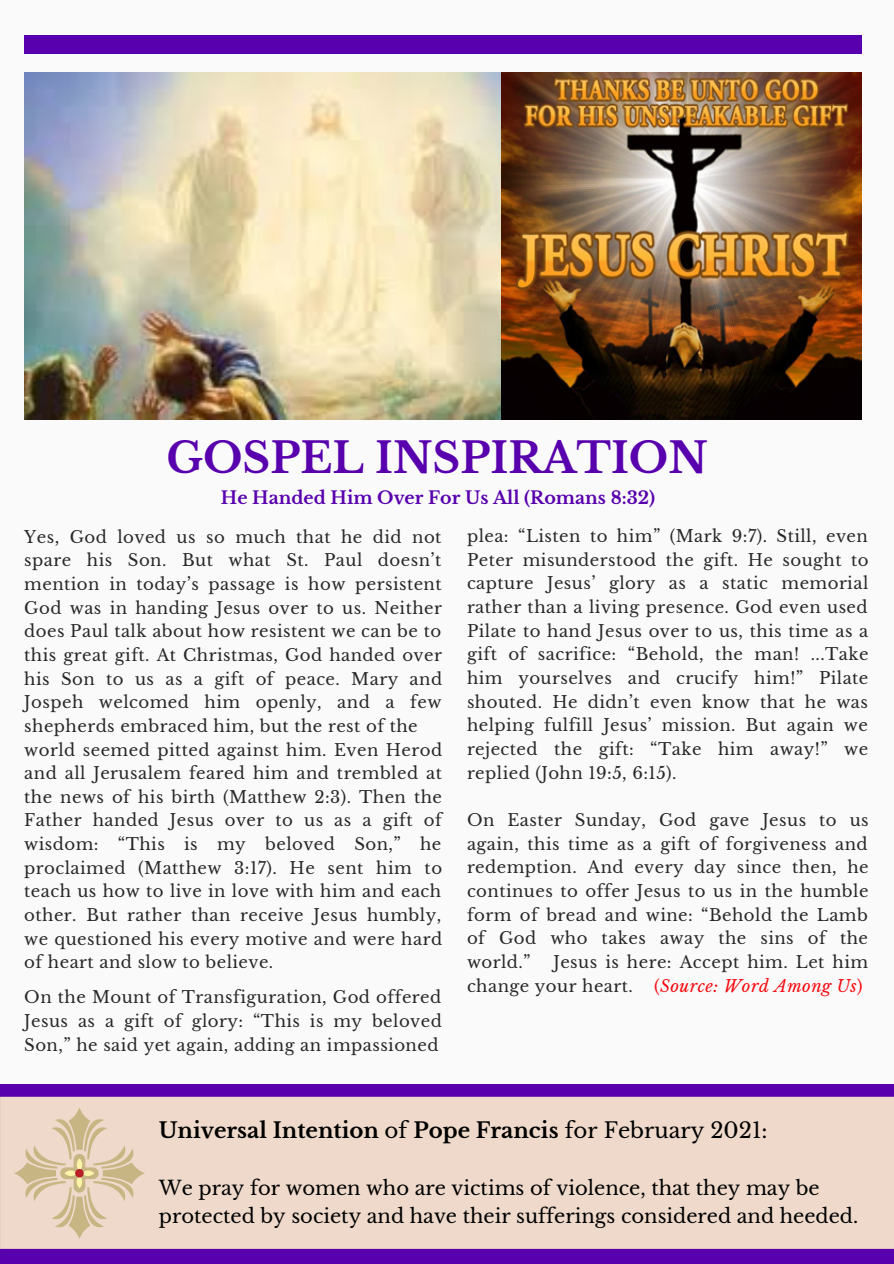
<style>
.page{position:relative;width:894px;height:1264px;background:#fff}
.page>*{position:absolute;margin:0;border:0;box-sizing:border-box;transform-origin:0 0}
.t1{font:700 41.85px "Libre Baskerville";color:#5800ad}
.t2{font:700 21.3px "Libre Baskerville";color:#000}
.t3{font:19.5px/27.2px "Libre Baskerville";color:#000}
.t4{font:700 17.4px "Libre Baskerville";color:#5800ad}
.t5{font:16.5px/23.7px "Libre Baskerville";letter-spacing:.025em;color:#282828;text-align:justify}
.t6{font:italic 16.5px "Libre Baskerville";letter-spacing:.025em;color:#f80a10}
.s1{font-style:normal}
.s2{font-weight:400}
</style>
<div class="page">
<div style="left:0;top:0;width:893px;height:1263px;background:#fafafa"></div>
<div style="left:0;top:1083px;width:893px;height:180px;background:#5800ad"></div>
<div style="left:24px;top:35px;width:837px;height:18px;background:#5800ad"></div>
<div style="left:0;top:1096px;width:893px;height:152px;background:#eed9ca"></div>
<svg style="left:14px;top:1107px;width:131px;height:131px;background:#e4cfb7"></svg>
<img style="left:24px;top:72px;width:836px;height:347px">
<p class="t1" style="left:166px;top:432px;width:542px">GOSPEL INSPIRATION</p>
<p class="t4" style="left:221px;top:487px;width:435px">He Handed Him Over For Us All (Romans 8:32)</p>
<p class="t5" style="left:24px;top:525px;width:419px">Yes, God loved us so much that he did not spare his Son. But what St. Paul doesn’t mention in today’s passage is how persistent God was in handing Jesus over to us. Neither does Paul talk about how resistent we can be to this great gift. At Christmas, God handed over his Son to us as a gift of peace. Mary and Jospeh welcomed him openly, and a few shepherds embraced him, but the rest of the</p>
<p class="t5" style="left:24px;top:738px;width:419px">world seemed pitted against him. Even Herod and all Jerusalem feared him and trembled at the news of his birth (Matthew 2:3). Then the Father handed Jesus over to us as a gift of wisdom: “This is my beloved Son,” he proclaimed (Matthew 3:17). He sent him to teach us how to live in love with him and each other. But rather than receive Jesus humbly, we questioned his every motive and were hard of heart and slow to believe.</p>
<p class="t5" style="left:24px;top:985px;width:419px">On the Mount of Transfiguration, God offered Jesus as a gift of glory: “This is my beloved Son,” he said yet again, adding an impassioned</p>
<p class="t5" style="left:467px;top:524px;width:403px">plea: “Listen to him” (Mark 9:7). Still, even Peter misunderstood the gift. He sought to capture Jesus’ glory as a static memorial rather than a living presence. God even used Pilate to hand Jesus over to us, this time as a gift of sacrifice: “Behold, the man! ...Take him yourselves and crucify him!” Pilate shouted. He didn’t even know that he was helping fulfill Jesus’ mission. But again we rejected the gift: “Take him away!” we replied (John 19:5, 6:15).</p>
<p class="t5" style="left:467px;top:808px;width:403px">On Easter Sunday, God gave Jesus to us again, this time as a gift of forgiveness and redemption. And every day since then, he continues to offer Jesus to us in the humble form of bread and wine: “Behold the Lamb of God who takes away the sins of the world.”</p>
<p class="t5" style="left:467px;top:950px;width:402px;text-indent:86px">Jesus is here: Accept him. Let him change your heart.</p>
<p class="t6" style="left:654px;top:975px;width:210px"><span class="s1">(</span>Source: Word Among Us<span class="s1">)</span></p>
<p class="t2" style="left:159px;top:1117px;width:610px">Universal Intention <span class="s2">of</span> Pope Francis <span class="s2">for February 2021:</span></p>
<p class="t3" style="left:159px;top:1174px;width:700px">We pray for women who are victims of violence, that they may be protected by society and have their sufferings considered and heeded.</p>
</div>
